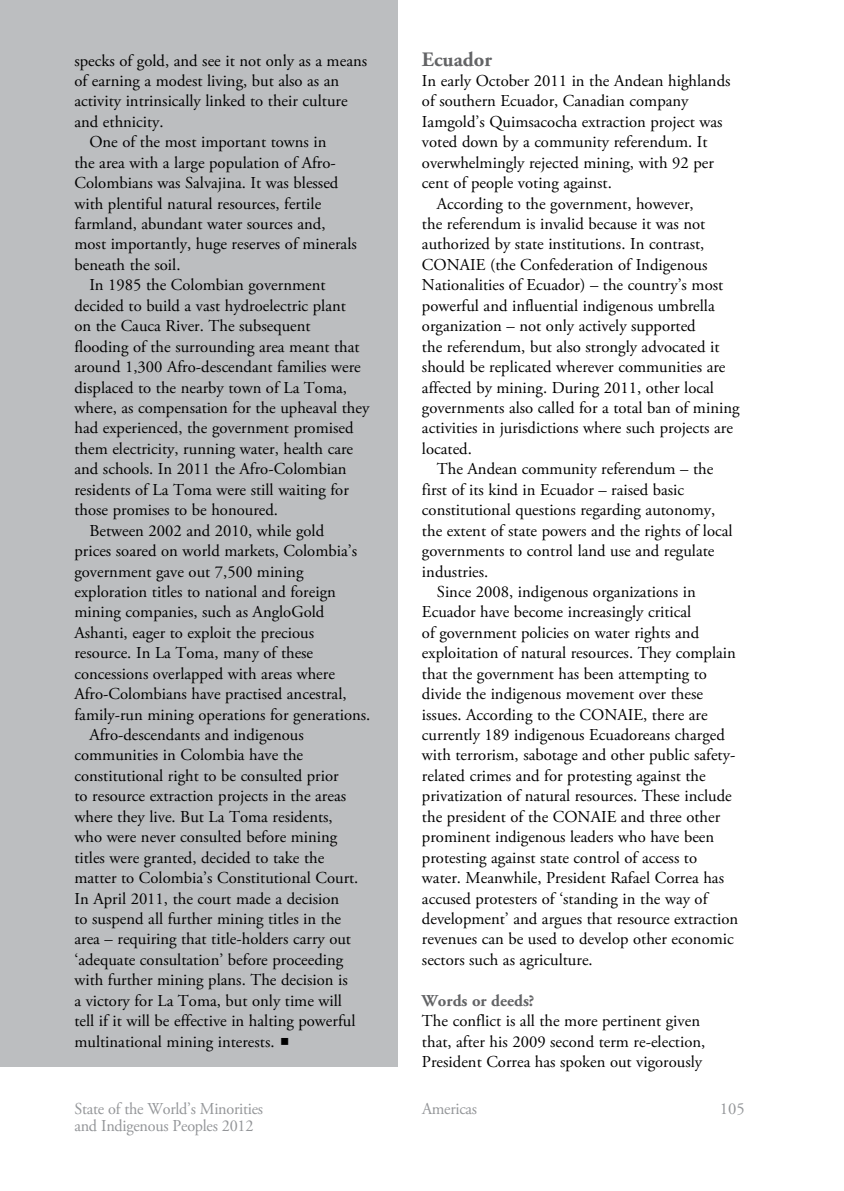
<style>
.page{position:relative;width:844px;height:1191px;background:#fff}
.page>*{position:absolute;margin:0;border:0;box-sizing:border-box;transform-origin:0 0}
.t1{font:700 20.47px "Adobe Garamond Pro";color:#636466}
.t2{font:16.62px/20.5px "Adobe Garamond Pro";color:#000}
.t3{font:16.62px "Adobe Garamond Pro";letter-spacing:-.015em;color:#939598}
.t4{font:700 16.62px "Adobe Garamond Pro";color:#636466}
</style>
<div class="page">
<div style="left:0;top:0;width:397px;height:1067px;background:#bcbec0"></div>
<p class="t2" style="left:74px;top:51px;width:294px">specks of gold, and see it not only as a means</p>
<p class="t2" style="left:74px;top:71px;width:266px">of earning a modest living, but also as an</p>
<p class="t2" style="left:74px;top:91px;width:274px">activity intrinsically linked to their culture</p>
<p class="t2" style="left:74px;top:112px;width:91px">and ethnicity.</p>
<p class="t2" style="left:89px;top:132px;width:239px">One of the most important towns in</p>
<p class="t2" style="left:74px;top:153px;width:263px">the area with a large population of Afro-</p>
<p class="t2" style="left:74px;top:173px;width:265px">Colombians was Salvajina. It was blessed</p>
<p class="t2" style="left:74px;top:194px;width:248px">with plentiful natural resources, fertile</p>
<p class="t2" style="left:74px;top:214px;width:252px">farmland, abundant water sources and,</p>
<p class="t2" style="left:74px;top:234px;width:284px">most importantly, huge reserves of minerals</p>
<p class="t2" style="left:74px;top:255px;width:107px">beneath the soil.</p>
<p class="t2" style="left:89px;top:275px;width:238px">In 1985 the Colombian government</p>
<p class="t2" style="left:74px;top:296px;width:273px">decided to build a vast hydroelectric plant</p>
<p class="t2" style="left:74px;top:316px;width:237px">on the Cauca River. The subsequent</p>
<p class="t2" style="left:74px;top:337px;width:286px">flooding of the surrounding area meant that</p>
<p class="t2" style="left:74px;top:357px;width:288px">around 1,300 Afro-descendant families were</p>
<p class="t2" style="left:74px;top:377px;width:274px">displaced to the nearby town of La Toma,</p>
<p class="t2" style="left:74px;top:398px;width:296px">where, as compensation for the upheaval they</p>
<p class="t2" style="left:74px;top:418px;width:280px">had experienced, the government promised</p>
<p class="t2" style="left:74px;top:439px;width:280px">them electricity, running water, health care</p>
<p class="t2" style="left:74px;top:459px;width:274px">and schools. In 2011 the Afro-Colombian</p>
<p class="t2" style="left:74px;top:480px;width:276px">residents of La Toma were still waiting for</p>
<p class="t2" style="left:74px;top:500px;width:205px">those promises to be honoured.</p>
<p class="t2" style="left:89px;top:521px;width:236px">Between 2002 and 2010, while gold</p>
<p class="t2" style="left:74px;top:541px;width:284px">prices soared on world markets, Colombia’s</p>
<p class="t2" style="left:74px;top:561px;width:230px">government gave out 7,500 mining</p>
<p class="t2" style="left:74px;top:582px;width:263px">exploration titles to national and foreign</p>
<p class="t2" style="left:74px;top:602px;width:251px">mining companies, such as AngloGold</p>
<p class="t2" style="left:74px;top:623px;width:241px">Ashanti, eager to exploit the precious</p>
<p class="t2" style="left:74px;top:643px;width:240px">resource. In La Toma, many of these</p>
<p class="t2" style="left:74px;top:664px;width:262px">concessions overlapped with areas where</p>
<p class="t2" style="left:74px;top:684px;width:273px">Afro-Colombians have practised ancestral,</p>
<p class="t2" style="left:74px;top:704px;width:297px">family-run mining operations for generations.</p>
<p class="t2" style="left:89px;top:725px;width:216px">Afro-descendants and indigenous</p>
<p class="t2" style="left:74px;top:745px;width:230px">communities in Colombia have the</p>
<p class="t2" style="left:74px;top:766px;width:266px">constitutional right to be consulted prior</p>
<p class="t2" style="left:74px;top:786px;width:273px">to resource extraction projects in the areas</p>
<p class="t2" style="left:74px;top:807px;width:260px">where they live. But La Toma residents,</p>
<p class="t2" style="left:74px;top:827px;width:264px">who were never consulted before mining</p>
<p class="t2" style="left:74px;top:847px;width:251px">titles were granted, decided to take the</p>
<p class="t2" style="left:74px;top:868px;width:285px">matter to Colombia’s Constitutional Court.</p>
<p class="t2" style="left:74px;top:888px;width:266px">In April 2011, the court made a decision</p>
<p class="t2" style="left:74px;top:909px;width:268px">to suspend all further mining titles in the</p>
<p class="t2" style="left:74px;top:929px;width:278px">area – requiring that title-holders carry out</p>
<p class="t2" style="left:74px;top:950px;width:270px">‘adequate consultation’ before proceeding</p>
<p class="t2" style="left:74px;top:970px;width:275px">with further mining plans. The decision is</p>
<p class="t2" style="left:74px;top:990px;width:269px">a victory for La Toma, but only time will</p>
<p class="t2" style="left:74px;top:1011px;width:282px">tell if it will be effective in halting powerful</p>
<p class="t2" style="left:74px;top:1031px;width:201px">multinational mining interests.</p>
<p class="t1" style="left:422px;top:47px;width:71px">Ecuador</p>
<p class="t2" style="left:422px;top:71px;width:310px">In early October 2011 in the Andean highlands</p>
<p class="t2" style="left:422px;top:91px;width:268px">of southern Ecuador, Canadian company</p>
<p class="t2" style="left:422px;top:112px;width:302px">Iamgold’s Quimsacocha extraction project was</p>
<p class="t2" style="left:422px;top:132px;width:287px">voted down by a community referendum. It</p>
<p class="t2" style="left:422px;top:153px;width:293px">overwhelmingly rejected mining, with 92 per</p>
<p class="t2" style="left:422px;top:173px;width:191px">cent of people voting against.</p>
<p class="t2" style="left:437px;top:194px;width:258px">According to the government, however,</p>
<p class="t2" style="left:422px;top:214px;width:285px">the referendum is invalid because it was not</p>
<p class="t2" style="left:422px;top:234px;width:284px">authorized by state institutions. In contrast,</p>
<p class="t2" style="left:422px;top:255px;width:287px">CONAIE (the Confederation of Indigenous</p>
<p class="t2" style="left:422px;top:275px;width:302px">Nationalities of Ecuador) – the country’s most</p>
<p class="t2" style="left:422px;top:296px;width:294px">powerful and influential indigenous umbrella</p>
<p class="t2" style="left:422px;top:316px;width:275px">organization – not only actively supported</p>
<p class="t2" style="left:422px;top:337px;width:299px">the referendum, but also strongly advocated it</p>
<p class="t2" style="left:422px;top:357px;width:305px">should be replicated wherever communities are</p>
<p class="t2" style="left:422px;top:377px;width:293px">affected by mining. During 2011, other local</p>
<p class="t2" style="left:422px;top:398px;width:319px">governments also called for a total ban of mining</p>
<p class="t2" style="left:422px;top:418px;width:312px">activities in jurisdictions where such projects are</p>
<p class="t2" style="left:422px;top:439px;width:51px">located.</p>
<p class="t2" style="left:437px;top:459px;width:278px">The Andean community referendum – the</p>
<p class="t2" style="left:422px;top:480px;width:263px">first of its kind in Ecuador – raised basic</p>
<p class="t2" style="left:422px;top:500px;width:295px">constitutional questions regarding autonomy,</p>
<p class="t2" style="left:422px;top:521px;width:312px">the extent of state powers and the rights of local</p>
<p class="t2" style="left:422px;top:541px;width:294px">governments to control land use and regulate</p>
<p class="t2" style="left:422px;top:561px;width:68px">industries.</p>
<p class="t2" style="left:437px;top:582px;width:260px">Since 2008, indigenous organizations in</p>
<p class="t2" style="left:422px;top:602px;width:271px">Ecuador have become increasingly critical</p>
<p class="t2" style="left:422px;top:623px;width:278px">of government policies on water rights and</p>
<p class="t2" style="left:422px;top:643px;width:315px">exploitation of natural resources. They complain</p>
<p class="t2" style="left:422px;top:664px;width:286px">that the government has been attempting to</p>
<p class="t2" style="left:422px;top:684px;width:282px">divide the indigenous movement over these</p>
<p class="t2" style="left:422px;top:704px;width:287px">issues. According to the CONAIE, there are</p>
<p class="t2" style="left:422px;top:725px;width:304px">currently 189 indigenous Ecuadoreans charged</p>
<p class="t2" style="left:422px;top:745px;width:315px">with terrorism, sabotage and other public safety-</p>
<p class="t2" style="left:422px;top:766px;width:285px">related crimes and for protesting against the</p>
<p class="t2" style="left:422px;top:786px;width:311px">privatization of natural resources. These include</p>
<p class="t2" style="left:422px;top:807px;width:300px">the president of the CONAIE and three other</p>
<p class="t2" style="left:422px;top:827px;width:294px">prominent indigenous leaders who have been</p>
<p class="t2" style="left:422px;top:847px;width:276px">protesting against state control of access to</p>
<p class="t2" style="left:422px;top:868px;width:303px">water. Meanwhile, President Rafael Correa has</p>
<p class="t2" style="left:422px;top:888px;width:287px">accused protesters of ‘standing in the way of</p>
<p class="t2" style="left:422px;top:909px;width:317px">development’ and argues that resource extraction</p>
<p class="t2" style="left:422px;top:929px;width:313px">revenues can be used to develop other economic</p>
<p class="t2" style="left:422px;top:950px;width:172px">sectors such as agriculture.</p>
<p class="t4" style="left:422px;top:990px;width:114px">Words or deeds?</p>
<p class="t2" style="left:422px;top:1011px;width:285px">The conflict is all the more pertinent given that, after his 2009 second term re-election,<br>President Correa has spoken out vigorously</p>
<p class="t3" style="left:74px;top:1098px;width:190px">State of the World’s Minorities</p>
<p class="t3" style="left:422px;top:1098px;width:57px">Americas</p>
<p class="t3" style="left:74px;top:1116px;width:180px">and Indigenous Peoples 2012</p>
<p class="t3" style="left:719px;top:1098px;width:26px">105</p>
</div>
